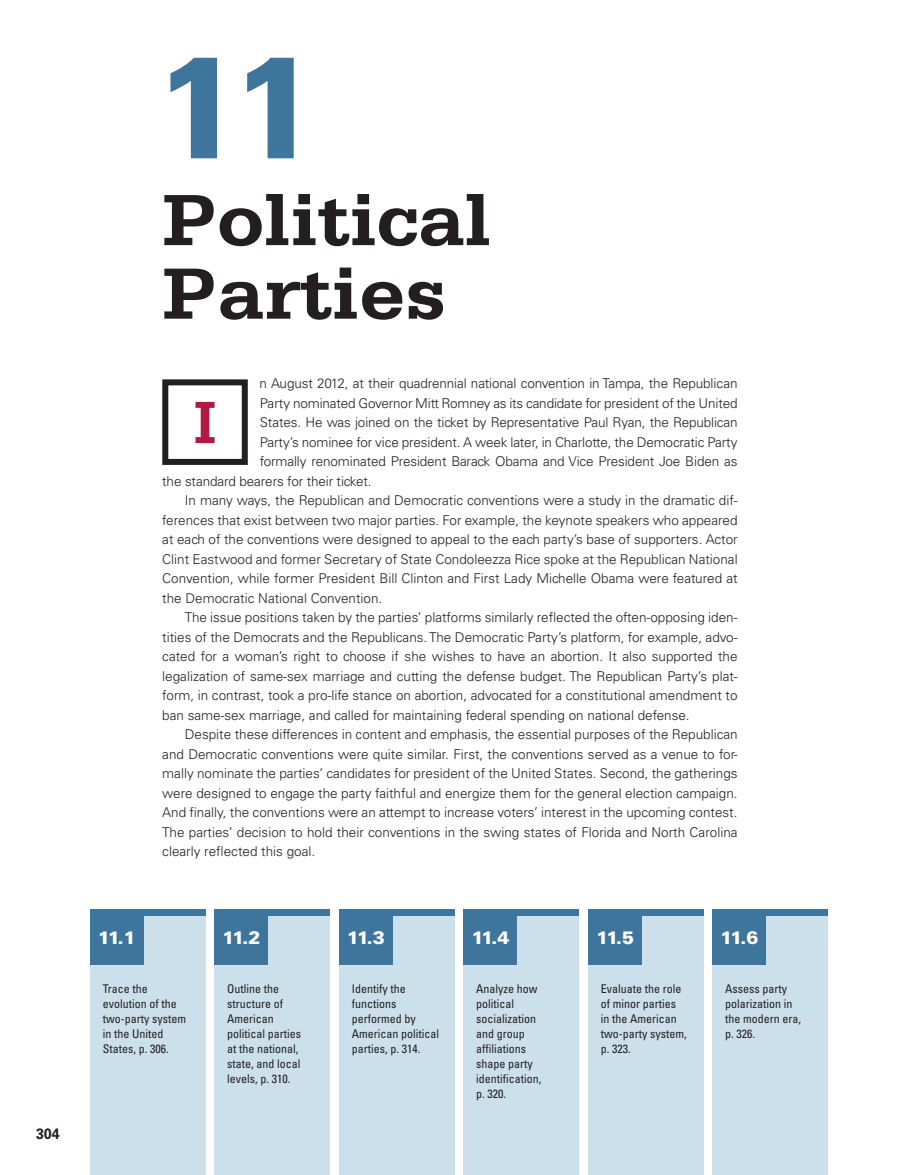
<style>
.page{position:relative;width:918px;height:1175px;background:#fff}
.page>*{position:absolute;margin:0;border:0;box-sizing:border-box;transform-origin:0 0}
.t1{font:700 condensed 144px "Univers LT Std";color:#3e759c;scale:1.2 1}
.t2{font:700 76.5px/73.5px "Serifa Std";letter-spacing:-.01em;color:#231f20;scale:1.1 1}
.t3{font:700 63px "Serifa Std";color:#b11844}
.t4{font:900 18px "Univers LT Std";letter-spacing:-.115em;color:#fff}
.t5{font:700 15px "Univers LT Std";color:#231f20;scale:.95 1}
.t6{font:300 13.5px "Univers LT Std";color:#231f20}
.t7{font:condensed 12px/15px "Univers LT Std";color:#231f20}
</style>
<div class="page">
<div style="left:90px;top:909px;width:116px;height:265px;background:#cce0eb"></div>
<div style="left:464px;top:909px;width:115px;height:265px;background:#cce0eb"></div>
<div style="left:214px;top:909px;width:116px;height:265px;background:#cce0eb"></div>
<div style="left:588px;top:909px;width:116px;height:265px;background:#cce0eb"></div>
<div style="left:339px;top:909px;width:115px;height:265px;background:#cce0eb"></div>
<div style="left:712px;top:909px;width:116px;height:265px;background:#cce0eb"></div>
<div style="left:90px;top:912px;width:54px;height:52px;background:#3e759c"></div>
<div style="left:214px;top:912px;width:54px;height:52px;background:#3e759c"></div>
<div style="left:339px;top:912px;width:54px;height:52px;background:#3e759c"></div>
<div style="left:464px;top:912px;width:54px;height:52px;background:#3e759c"></div>
<div style="left:588px;top:912px;width:54px;height:52px;background:#3e759c"></div>
<div style="left:712px;top:912px;width:54px;height:52px;background:#3e759c"></div>
<div style="left:90px;top:909px;width:116px;height:6px;background:#3e759c"></div>
<div style="left:214px;top:909px;width:116px;height:6px;background:#3e759c"></div>
<div style="left:339px;top:909px;width:115px;height:6px;background:#3e759c"></div>
<div style="left:464px;top:909px;width:115px;height:6px;background:#3e759c"></div>
<div style="left:588px;top:909px;width:116px;height:6px;background:#3e759c"></div>
<div style="left:712px;top:909px;width:116px;height:6px;background:#3e759c"></div>
<div style="left:162px;top:379px;width:86px;height:86px;border:6px solid #231f20"></div>
<p class="t5" style="left:36px;top:1124px;width:27px">304</p>
<h1 class="t1" style="left:162px;top:19px;width:129px">11</h1>
<h2 class="t2" style="left:162px;top:183px;width:301px">Political<br>Parties</h2>
<p class="t6" style="left:260px;top:375px;width:479px">n August 2012, at their quadrennial national convention in Tampa, the Republican</p>
<p class="t6" style="left:260px;top:395px;width:479px">Party nominated Governor Mitt Romney as its candidate for president of the United</p>
<p class="t6" style="left:260px;top:414px;width:479px">States. He was joined on the ticket by Representative Paul Ryan, the Republican</p>
<p class="t6" style="left:260px;top:434px;width:479px">Party’s nominee for vice president. A week later, in Charlotte, the Democratic Party</p>
<p class="t6" style="left:260px;top:453px;width:479px">formally renominated President Barack Obama and Vice President Joe Biden as</p>
<p class="t6" style="left:162px;top:473px;width:211px">the standard bearers for their ticket.</p>
<p class="t6" style="left:185px;top:492px;width:554px">In many ways, the Republican and Democratic conventions were a study in the dramatic dif-</p>
<p class="t6" style="left:162px;top:512px;width:577px">ferences that exist between two major parties. For example, the keynote speakers who appeared</p>
<p class="t6" style="left:162px;top:531px;width:577px">at each of the conventions were designed to appeal to the each party’s base of supporters. Actor</p>
<p class="t6" style="left:162px;top:551px;width:577px">Clint Eastwood and former Secretary of State Condoleezza Rice spoke at the Republican National</p>
<p class="t6" style="left:162px;top:570px;width:577px">Convention, while former President Bill Clinton and First Lady Michelle Obama were featured at</p>
<p class="t6" style="left:162px;top:590px;width:222px">the Democratic National Convention.</p>
<p class="t6" style="left:185px;top:609px;width:554px">The issue positions taken by the parties’ platforms similarly reflected the often-opposing iden-</p>
<p class="t6" style="left:162px;top:629px;width:577px">tities of the Democrats and the Republicans. The Democratic Party’s platform, for example, advo-</p>
<p class="t6" style="left:162px;top:648px;width:577px">cated for a woman’s right to choose if she wishes to have an abortion. It also supported the</p>
<p class="t6" style="left:162px;top:668px;width:577px">legalization of same-sex marriage and cutting the defense budget. The Republican Party’s plat-</p>
<p class="t6" style="left:162px;top:687px;width:577px">form, in contrast, took a pro-life stance on abortion, advocated for a constitutional amendment to</p>
<p class="t6" style="left:162px;top:707px;width:529px">ban same-sex marriage, and called for maintaining federal spending on national defense.</p>
<p class="t6" style="left:185px;top:726px;width:554px">Despite these differences in content and emphasis, the essential purposes of the Republican</p>
<p class="t6" style="left:162px;top:746px;width:577px">and Democratic conventions were quite similar. First, the conventions served as a venue to for-</p>
<p class="t6" style="left:162px;top:765px;width:577px">mally nominate the parties’ candidates for president of the United States. Second, the gatherings</p>
<p class="t6" style="left:162px;top:785px;width:577px">were designed to engage the party faithful and energize them for the general election campaign.</p>
<p class="t6" style="left:162px;top:804px;width:577px">And finally, the conventions were an attempt to increase voters’ interest in the upcoming contest.</p>
<p class="t6" style="left:162px;top:824px;width:577px">The parties’ decision to hold their conventions in the swing states of Florida and North Carolina</p>
<p class="t6" style="left:162px;top:843px;width:155px">clearly reflected this goal.</p>
<h3 class="t3" style="left:193px;top:385px;width:26px">I</h3>
<h3 class="t4" style="left:98px;top:926px;width:39px">11.1</h3>
<h3 class="t4" style="left:223px;top:926px;width:39px">11.2</h3>
<h3 class="t4" style="left:347px;top:926px;width:39px">11.3</h3>
<h3 class="t4" style="left:472px;top:926px;width:39px">11.4</h3>
<h3 class="t4" style="left:596px;top:926px;width:39px">11.5</h3>
<h3 class="t4" style="left:721px;top:926px;width:39px">11.6</h3>
<p class="t7" style="left:103px;top:981px;width:85px">Trace the evolution of the two-party system in the United<br>States, p. 306.</p>
<p class="t7" style="left:227px;top:981px;width:75px">Outline the structure of<br>American political parties at the national, state, and local levels, p. 310.</p>
<p class="t7" style="left:352px;top:981px;width:89px">Identify the functions performed by<br>American political parties, p. 314.</p>
<p class="t7" style="left:476px;top:981px;width:67px">Analyze how political socialization and group affiliations shape party identification, p. 320.</p>
<p class="t7" style="left:601px;top:981px;width:87px">Evaluate the role of minor parties in the American two-party system, p. 323.</p>
<p class="t7" style="left:725px;top:981px;width:77px">Assess party polarization in the modern era, p. 326.</p>
</div>
